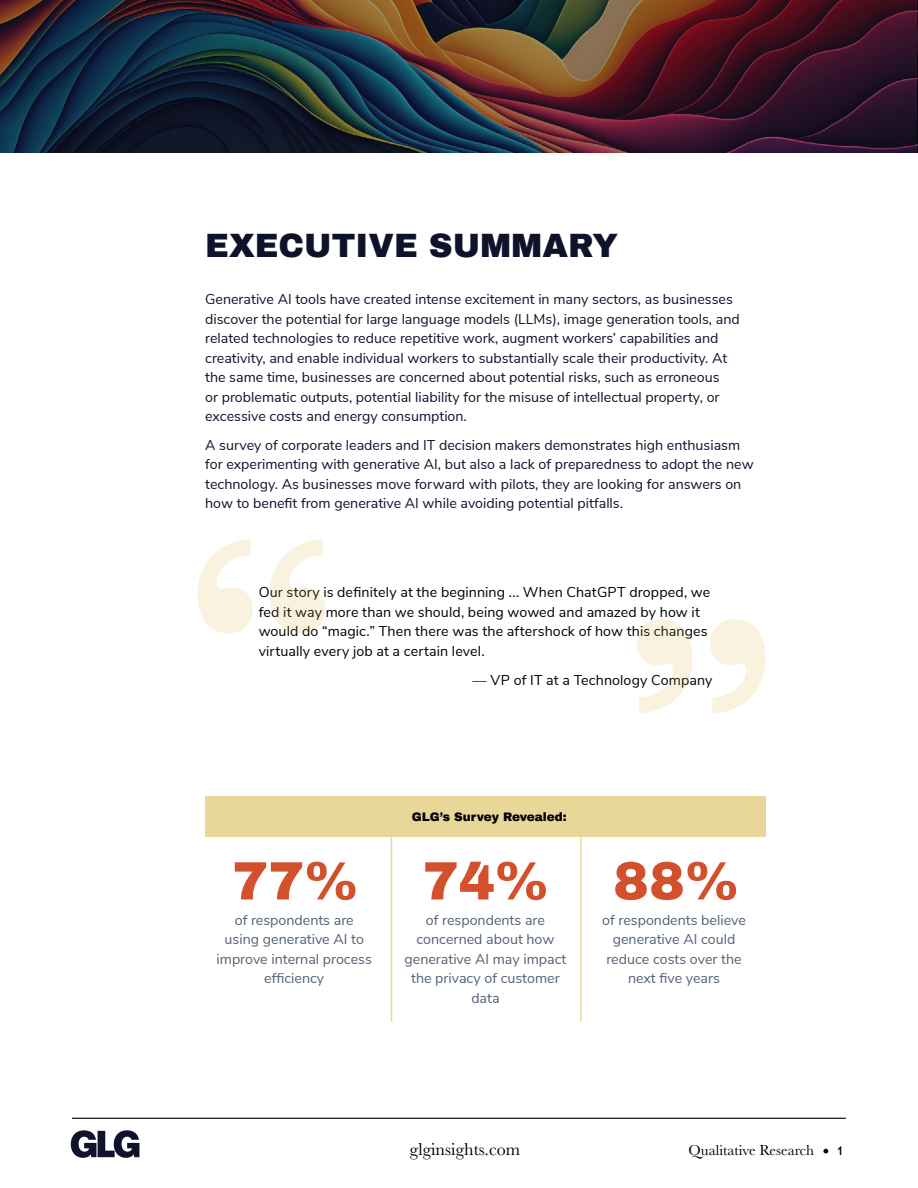
<style>
.page{position:relative;width:918px;height:1188px;background:#fff}
.page>*{position:absolute;margin:0;border:0;box-sizing:border-box;transform-origin:0 0}
.t1{font:700 270px "Baskerville";color:#d4b038}
.t2{font:900 54px "Archivo";color:#d2502c}
.t3{font:900 33px "Archivo";color:#0f122b}
.t4{font:18px "Baskerville";color:#000}
.t5{font:15px "Baskerville";color:#000}
.t6{font:14.25px/19.5px "Nunito Sans";color:#0f122b}
.t7{font:14.25px/19.5px "Nunito Sans";letter-spacing:.01em;color:#000}
.t8{font:14.25px/19.5px "Nunito Sans";color:#526175;text-align:center}
.t9{font:900 12px "Archivo";color:#000}
.s1{font-family:"Minion Pro";font-size:18px}
.s2{font-family:"Arial Narrow";font-weight:700;font-size:12px}
</style>
<div class="page">
<svg style="left:71px;top:1130px;width:68px;height:28px"></svg>
<img style="left:0;top:0;width:918px;height:153px">
<hr style="left:72px;top:1118px;width:774px;height:1px;background:#000">
<div style="left:205px;top:797px;width:561px;height:40px;background:#e9d699"></div>
<hr style="left:391px;top:837px;width:1px;height:184px;background:#d4b038">
<hr style="left:580px;top:837px;width:2px;height:184px;background:#d4b038">
<h3 class="t3" style="left:205px;top:226px;width:414px">EXECUTIVE SUMMARY</h3>
<p class="t6" style="left:205px;top:288px;width:536px">Generative AI tools have created intense excitement in many sectors, as businesses discover the potential for large language models (LLMs), image generation tools, and related technologies to reduce repetitive work, augment workers’ capabilities and creativity, and enable individual workers to substantially scale their productivity. At the same time, businesses are concerned about potential risks, such as erroneous<br>or problematic outputs, potential liability for the misuse of intellectual property, or excessive costs and energy consumption.</p>
<p class="t6" style="left:205px;top:434px;width:550px">A survey of corporate leaders and IT decision makers demonstrates high enthusiasm for experimenting with generative AI, but also a lack of preparedness to adopt the new technology. As businesses move forward with pilots, they are looking for answers on how to benefit from generative AI while avoiding potential pitfalls.</p>
<h1 class="t1" style="left:181px;top:445px;width:162px">“</h1>
<p class="t7" style="left:259px;top:582px;width:453px">Our story is definitely at the beginning ... When ChatGPT dropped, we fed it way more than we should, being wowed and amazed by how it would do “magic.” Then there was the aftershock of how this changes virtually every job at a certain level.</p>
<h1 class="t1" style="left:622px;top:525px;width:162px">”</h1>
<p class="t7" style="left:473px;top:670px;width:241px">— VP of IT at a Technology Company</p>
<h2 class="t2" style="left:232px;top:848px;width:128px">77%</h2>
<p class="t8" style="left:235px;top:909px;width:120px">of respondents are</p>
<p class="t8" style="left:217px;top:929px;width:157px">using generative AI to improve internal process efficiency</p>
<p class="t9" style="left:412px;top:810px;width:156px">GLG’s Survey Revealed:</p>
<h2 class="t2" style="left:423px;top:848px;width:318px">74% 88%</h2>
<p class="t8" style="left:405px;top:909px;width:163px">of respondents are concerned about how generative AI may impact the privacy of customer data</p>
<p class="t8" style="left:602px;top:909px;width:145px">of respondents believe generative AI could reduce costs over the next five years</p>
<p class="t4" style="left:410px;top:1138px;width:112px">glginsights.com</p>
<p class="t5" style="left:689px;top:1140px;width:156px">Qualitative Research <span class="s1">•</span> <span class="s2">1</span></p>
</div>
